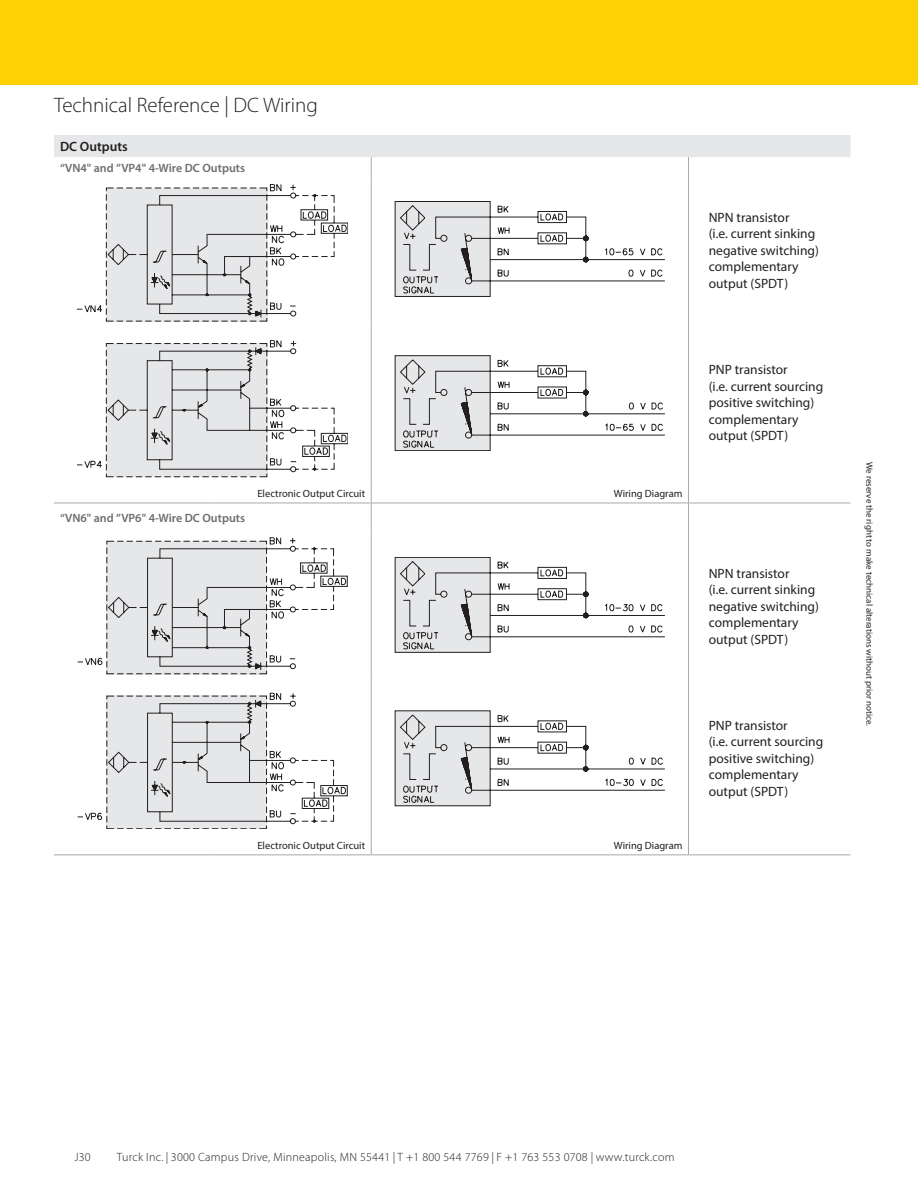
<style>
.page{position:relative;width:918px;height:1188px;background:#fff}
.page>*{position:absolute;margin:0;border:0;box-sizing:border-box;transform-origin:0 0}
.t1{font:300 21px "Myriad Pro";color:#231f20}
.Body{font:13.5px "Myriad Pro";color:#231f20}
.Sub_Header_Bar{font:600 13.5px "Myriad Pro";color:#231f20}
.t2{font:300 12px "Myriad Pro";letter-spacing:.02em;color:#231f20}
.Image_Label_Grey{font:600 12px "Myriad Pro";color:#6c6d70}
.Image_Label_Right{font:10.5px "Myriad Pro";color:#231f20}
.t3{font:9px "Myriad Pro";color:#231f20}
</style>
<div class="page">
<div style="left:0;top:0;width:918px;height:84px;background:#fed105"></div>
<svg style="left:371px;top:835px;width:1px;height:19px"></svg>
<svg style="left:688px;top:835px;width:1px;height:19px"></svg>
<hr style="left:371px;top:178px;width:1px;height:144px;background:#a8a9ad">
<hr style="left:688px;top:178px;width:1px;height:144px;background:#a8a9ad">
<hr style="left:371px;top:322px;width:1px;height:161px;background:#a8a9ad">
<hr style="left:688px;top:322px;width:1px;height:161px;background:#a8a9ad">
<hr style="left:371px;top:531px;width:1px;height:149px;background:#a8a9ad">
<hr style="left:688px;top:531px;width:1px;height:149px;background:#a8a9ad">
<hr style="left:371px;top:680px;width:1px;height:155px;background:#a8a9ad">
<hr style="left:688px;top:680px;width:1px;height:155px;background:#a8a9ad">
<hr style="left:54px;top:854px;width:159px;height:1px;background:#a8a9ad">
<hr style="left:213px;top:854px;width:158px;height:1px;background:#a8a9ad">
<hr style="left:371px;top:854px;width:159px;height:1px;background:#a8a9ad">
<hr style="left:530px;top:854px;width:158px;height:1px;background:#a8a9ad">
<hr style="left:688px;top:854px;width:162px;height:1px;background:#a8a9ad">
<hr style="left:54px;top:503px;width:159px;height:1px;background:#a8a9ad">
<hr style="left:213px;top:503px;width:158px;height:1px;background:#a8a9ad">
<hr style="left:371px;top:503px;width:159px;height:1px;background:#a8a9ad">
<hr style="left:530px;top:503px;width:158px;height:1px;background:#a8a9ad">
<hr style="left:688px;top:503px;width:162px;height:1px;background:#a8a9ad">
<svg style="left:54px;top:135px;width:796px;height:43px"></svg>
<svg style="left:371px;top:483px;width:1px;height:48px"></svg>
<svg style="left:688px;top:483px;width:1px;height:48px"></svg>
<svg style="left:78px;top:184px;width:270px;height:293px"></svg>
<svg style="left:395px;top:201px;width:270px;height:96px"></svg>
<svg style="left:395px;top:355px;width:270px;height:96px"></svg>
<svg style="left:106px;top:537px;width:242px;height:292px"></svg>
<svg style="left:78px;top:657px;width:25px;height:163px"></svg>
<svg style="left:395px;top:557px;width:270px;height:96px"></svg>
<svg style="left:395px;top:710px;width:270px;height:96px"></svg>
<h1 class="t1" style="left:54px;top:94px;width:265px">Technical Reference | DC Wiring</h1>
<p class="Sub_Header_Bar" style="left:60px;top:138px;width:69px">DC Outputs</p>
<p class="Image_Label_Grey" style="left:60px;top:160px;width:187px">“VN4" and ”VP4" 4-Wire DC Outputs</p>
<p class="Body" style="left:709px;top:209px;width:82px">NPN transistor</p>
<p class="Body" style="left:709px;top:226px;width:108px">(i.e. current sinking</p>
<p class="Body" style="left:709px;top:242px;width:112px">negative switching)</p>
<p class="Body" style="left:709px;top:259px;width:91px">complementary</p>
<p class="Body" style="left:709px;top:275px;width:81px">output (SPDT)</p>
<p class="Image_Label_Grey" style="left:60px;top:510px;width:187px">“VN6" and ”VP6" 4-Wire DC Outputs</p>
<p class="Image_Label_Right" style="left:257px;top:487px;width:109px">Electronic Output Circuit</p>
<p class="Image_Label_Right" style="left:614px;top:487px;width:70px">Wiring Diagram</p>
<p class="Body" style="left:709px;top:362px;width:80px">PNP transistor</p>
<p class="Body" style="left:709px;top:378px;width:116px">(i.e. current sourcing</p>
<p class="Body" style="left:709px;top:395px;width:107px">positive switching)</p>
<p class="Body" style="left:709px;top:411px;width:91px">complementary</p>
<p class="Body" style="left:709px;top:428px;width:81px">output (SPDT)</p>
<p class="Body" style="left:709px;top:565px;width:82px">NPN transistor</p>
<p class="Body" style="left:709px;top:581px;width:108px">(i.e. current sinking</p>
<p class="Body" style="left:709px;top:598px;width:112px">negative switching)</p>
<p class="Body" style="left:709px;top:614px;width:91px">complementary</p>
<p class="Body" style="left:709px;top:631px;width:81px">output (SPDT)</p>
<p class="Image_Label_Right" style="left:257px;top:839px;width:109px">Electronic Output Circuit</p>
<p class="Image_Label_Right" style="left:614px;top:839px;width:70px">Wiring Diagram</p>
<p class="Body" style="left:709px;top:717px;width:80px">PNP transistor</p>
<p class="Body" style="left:709px;top:733px;width:116px">(i.e. current sourcing</p>
<p class="Body" style="left:709px;top:750px;width:107px">positive switching)</p>
<p class="Body" style="left:709px;top:766px;width:91px">complementary</p>
<p class="Body" style="left:709px;top:783px;width:81px">output (SPDT)</p>
<p class="t3" style="left:875px;top:462px;width:265px;rotate:90deg">We reserve the right to make technical alterations without prior notice.</p>
<p class="t2" style="left:74px;top:1150px;width:18px">J30</p>
<p class="t2" style="left:117px;top:1150px;width:559px">Turck Inc. | 3000 Campus Drive, Minneapolis, MN 55441 | T +1 800 544 7769 | F +1 763 553 0708 | www.turck.com</p>
</div>
